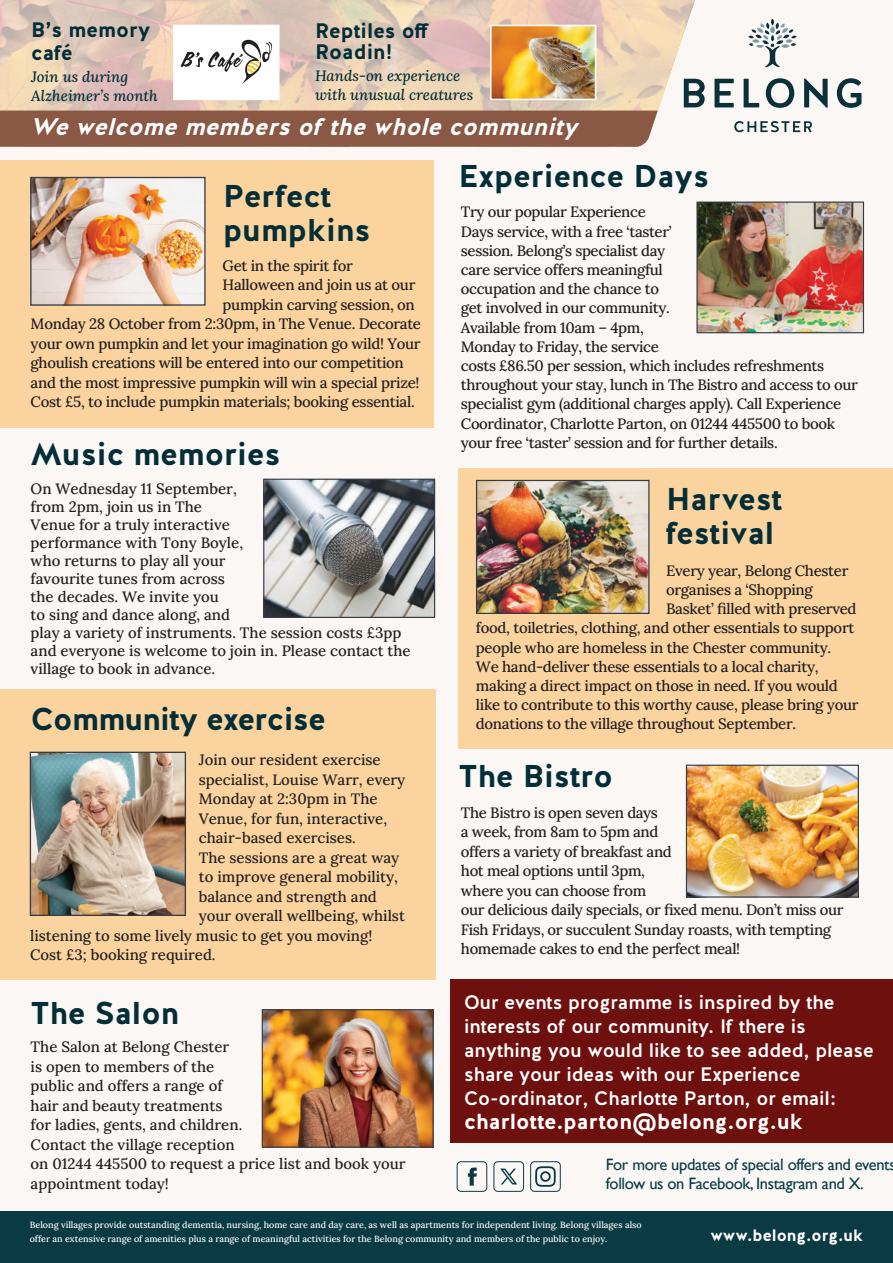
<style>
.page{position:relative;width:893px;height:1263px;background:#faf7f5}
.page>*{position:absolute;margin:0;border:0;box-sizing:border-box;transform-origin:0 0}
.t1{font:700 31.5px/34.5px "Halis GR";color:#032e37}
.t2{font:700 31.5px "Halis GR";letter-spacing:-.02em;color:#032e37}
.t3{font:italic 700 24px "Halis GR";color:#fff}
.t4{font:700 21.75px "Halis GR";color:#fff}
.t5{font:700 21px/23.1px "Halis GR";color:#032e37}
.t6{font:500 19.5px/24px "Halis GR";letter-spacing:-.005em;color:#fff}
.t7{font:16.5px/19.8px "Gill Sans";letter-spacing:-.02em;color:#0a3a43}
.t8{font:700 16.5px "Halis GR";color:#fff}
.t9{font:15px/19.2px "Lora";letter-spacing:-.02em;color:#231f20}
.t10{font:15px/18px "Lora";color:#231f20}
.t11{font:italic 15px/19.5px "Lora";color:#032e37}
.t12{font:9px/13.5px "Lora";color:#fff}
</style>
<div class="page">
<svg style="left:0;top:0;width:698px;height:111px;background:#e4cbb9"></svg>
<div style="left:174px;top:25px;width:105px;height:74px;background:#fff"></div>
<svg style="left:181px;top:40px;width:92px;height:44px"></svg>
<img style="left:493px;top:28px;width:100px;height:69px">
<div style="left:490px;top:25px;width:106px;height:75px;border:2px solid #fff"></div>
<div style="left:0;top:1212px;width:893px;height:51px;background:#0a3a43"></div>
<svg style="left:263px;top:478px;width:173px;height:140px;background:#96999b"></svg>
<img style="left:261px;top:1009px;width:173px;height:139px">
<img style="left:698px;top:204px;width:164px;height:127px">
<div style="left:696px;top:202px;width:168px;height:131px;border:1px solid #383d43"></div>
<img style="left:688px;top:767px;width:169px;height:128px">
<div style="left:686px;top:765px;width:173px;height:132px;border:1px solid #383d43"></div>
<div style="left:0;top:689px;width:436px;height:290px;background:#fad39f"></div>
<img style="left:32px;top:754px;width:152px;height:160px">
<div style="left:30px;top:752px;width:156px;height:164px;border:1px solid #383d43"></div>
<div style="left:0;top:111px;width:658px;height:36px;background:#8a5844"></div>
<div style="left:451px;top:979px;width:442px;height:164px;background:#6e100e"></div>
<div style="left:0;top:160px;width:434px;height:268px;background:#fad39f"></div>
<img style="left:32px;top:179px;width:172px;height:125px">
<div style="left:30px;top:177px;width:176px;height:129px;border:1px solid #383d43"></div>
<svg style="left:684px;top:79px;width:21px;height:28px"></svg>
<svg style="left:714px;top:79px;width:20px;height:28px"></svg>
<svg style="left:744px;top:79px;width:15px;height:28px"></svg>
<svg style="left:766px;top:78px;width:28px;height:30px"></svg>
<svg style="left:804px;top:78px;width:24px;height:30px"></svg>
<svg style="left:837px;top:78px;width:24px;height:30px"></svg>
<svg style="left:734px;top:121px;width:78px;height:11px"></svg>
<svg style="left:748px;top:19px;width:48px;height:29px"></svg>
<svg style="left:468px;top:1167px;width:9px;height:18px"></svg>
<div style="left:493px;top:1161px;width:31px;height:31px;border:1px solid #0a3a43;border-radius:4px"></div>
<div style="left:457px;top:1161px;width:30px;height:31px;border:1px solid #0a3a43;border-radius:4px"></div>
<svg style="left:500px;top:1168px;width:17px;height:16px"></svg>
<svg style="left:535px;top:1166px;width:21px;height:21px"></svg>
<div style="left:530px;top:1161px;width:31px;height:31px;border:1px solid #0a3a43;border-radius:4px"></div>
<div style="left:458px;top:468px;width:435px;height:280px;background:#fad39f"></div>
<img style="left:478px;top:482px;width:169px;height:130px">
<div style="left:476px;top:480px;width:173px;height:134px;border:1px solid #383d43"></div>
<h3 class="t5" style="left:31px;top:19px;width:121px">B’s memory café</h3>
<p class="t11" style="left:31px;top:66px;width:128px">Join us during<br>Alzheimer’s month</p>
<h3 class="t5" style="left:315px;top:21px;width:116px;line-height:21px">Reptiles off<br>Roadin!</h3>
<p class="t11" style="left:315px;top:65px;width:160px">Hands-on experience with unusual creatures</p>
<h2 class="t3" style="left:30px;top:111px;width:557px">Wewelcomemembersofthewholecommunity</h2>
<h1 class="t1" style="left:223px;top:179px;width:149px">Perfect pumpkins</h1>
<p class="t9" style="left:223px;top:255px;width:132px">Get in the spirit for</p>
<p class="t9" style="left:223px;top:274px;width:194px">Halloween and join us at our</p>
<p class="t9" style="left:223px;top:294px;width:194px">pumpkin carving session, on</p>
<p class="t9" style="left:31px;top:313px;width:392px">Monday 28 October from 2:30pm, in The Venue. Decorate</p>
<p class="t9" style="left:31px;top:333px;width:391px">your own pumpkin and let your imagination go wild! Your</p>
<p class="t9" style="left:31px;top:352px;width:375px">ghoulish creations will be entered into our competition</p>
<p class="t9" style="left:31px;top:372px;width:390px">and the most impressive pumpkin will win a special prize!</p>
<p class="t9" style="left:31px;top:391px;width:386px">Cost £5, to include pumpkin materials; booking essential.</p>
<h1 class="t1" style="left:30px;top:438px;width:252px">Music memories</h1>
<p class="t10" style="left:31px;top:478px;width:382px">On Wednesday 11 September,<br>from 2pm, join us in The<br>Venue for a truly interactive<br>performance with Tony Boyle,<br>who returns to play all your<br>favourite tunes from across<br>the decades. We invite you<br>to sing and dance along, and<br>play a variety of instruments. The session costs £3pp and everyone is welcome to join in. Please contact the village to book in advance.</p>
<h1 class="t2" style="left:31px;top:699px;width:296px">Community exercise</h1>
<p class="t10" style="left:199px;top:750px;width:183px">Join our resident exercise</p>
<p class="t10" style="left:199px;top:769px;width:208px">specialist, Louise Warr, every</p>
<p class="t10" style="left:199px;top:789px;width:180px">Monday at 2:30pm in The</p>
<p class="t10" style="left:199px;top:808px;width:190px">Venue, for fun, interactive,</p>
<p class="t10" style="left:199px;top:828px;width:158px">chair-based exercises.</p>
<p class="t10" style="left:199px;top:847px;width:202px">The sessions are a great way</p>
<p class="t10" style="left:199px;top:867px;width:201px">to improve general mobility,</p>
<p class="t10" style="left:199px;top:886px;width:180px">balance and strength and</p>
<p class="t10" style="left:199px;top:906px;width:208px">your overall wellbeing, whilst</p>
<p class="t10" style="left:30px;top:925px;width:344px">listening to some lively music to get you moving!</p>
<p class="t10" style="left:30px;top:945px;width:187px">Cost £3; booking required.</p>
<h1 class="t1" style="left:30px;top:996px;width:150px">The Salon</h1>
<p class="t10" style="left:31px;top:1036px;width:377px;line-height:19.5px">The Salon at Belong Chester<br>is open to members of the<br>public and offers a range of<br>hair and beauty treatments<br>for ladies, gents, and children.<br>Contact the village reception<br>on 01244 445500 to request a price list and book your appointment today!</p>
<h1 class="t1" style="left:458px;top:160px;width:252px">Experience Days</h1>
<p class="t9" style="left:461px;top:202px;width:398px">Try our popular Experience<br>Days service, with a free ‘taster’<br>session. Belong’s specialist day<br>care service offers meaningful<br>occupation and the chance to<br>get involved in our community.<br>Available from 10am – 4pm,<br>Monday to Friday, the service<br>costs £86.50 per session, which includes refreshments throughout your stay, lunch in The Bistro and access to our specialist gym (additional charges apply). Call Experience Coordinator, Charlotte Parton, on 01244 445500 to book your free ‘taster’ session and for further details.</p>
<h1 class="t1" style="left:666px;top:482px;width:118px">Harvest festival</h1>
<p class="t9" style="left:666px;top:560px;width:184px">Every year, Belong Chester</p>
<p class="t9" style="left:666px;top:579px;width:148px">organises a ‘Shopping</p>
<p class="t9" style="left:666px;top:598px;width:192px">Basket’ filled with preserved</p>
<p class="t9" style="left:476px;top:617px;width:380px">food, toiletries, clothing, and other essentials to support</p>
<p class="t9" style="left:476px;top:637px;width:357px">people who are homeless in the Chester community.</p>
<p class="t9" style="left:476px;top:656px;width:344px">We hand-deliver these essentials to a local charity,</p>
<p class="t9" style="left:476px;top:675px;width:363px">making a direct impact on those in need. If you would</p>
<p class="t9" style="left:476px;top:694px;width:384px">like to contribute to this worthy cause, please bring your</p>
<p class="t9" style="left:476px;top:713px;width:322px">donations to the village throughout September.</p>
<h1 class="t1" style="left:458px;top:760px;width:156px">The Bistro</h1>
<p class="t9" style="left:461px;top:801px;width:384px">The Bistro is open seven days<br>a week, from 8am to 5pm and<br>offers a variety of breakfast and<br>hot meal options until 3pm,<br>where you can choose from<br>our delicious daily specials, or fixed menu. Don’t miss our Fish Fridays, or succulent Sunday roasts, with tempting homemade cakes to end the perfect meal!</p>
<h3 class="t6" style="left:464px;top:990px;width:411px">Our events programme is inspired by the interests of our community. If there is anything you would like to see added, please share your ideas with our Experience Co-ordinator, Charlotte Parton, or email:</h3>
<h3 class="t4" style="left:464px;top:1107px;width:340px">charlotte.parton@belong.org.uk</h3>
<p class="t7" style="left:606px;top:1154px;width:291px">For more updates of special offers and events follow us on Facebook, Instagram and X.</p>
<p class="t12" style="left:30px;top:1218px;width:613px">Belong villages provide outstanding dementia, nursing, home care and day care, as well as apartments for independent living. Belong villages also offer an extensive range of amenities plus a range of meaningful activities for the Belong community and members of the public to enjoy.</p>
<p class="t8" style="left:710px;top:1224px;width:154px">www.belong.org.uk</p>
</div>
